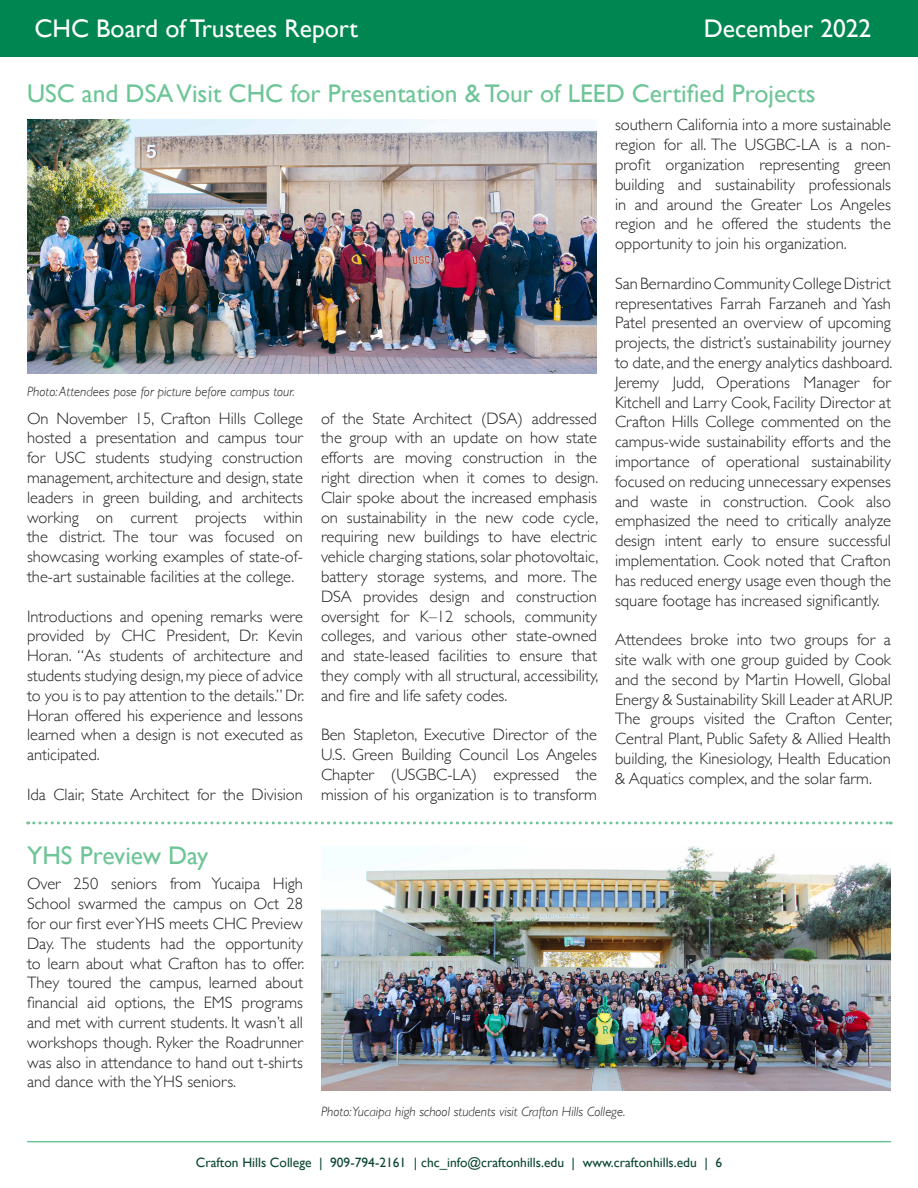
<style>
.page{position:relative;width:918px;height:1188px;background:#fff}
.page>*{position:absolute;margin:0;border:0;box-sizing:border-box;transform-origin:0 0}
.t1{font:25.5px "Gill Sans";color:#6ec597}
.t2{font:25.5px "Gill Sans";color:#fff}
.t3{font:300 16.5px/19.8px "Gill Sans";color:#231f20;text-align:justify}
.t4{font:italic 300 13.5px "Gill Sans";color:#231f20}
.t5{font:13.5px "Gill Sans";color:#0c4634}
</style>
<div class="page">
<img style="left:27px;top:119px;width:570px;height:254px">
<img style="left:321px;top:846px;width:570px;height:245px">
<hr style="left:27px;top:1141px;width:864px;height:1px;background:#6ec597">
<div style="left:0;top:0;width:918px;height:57px;background:#008751"></div>
<svg style="left:28px;top:821px;width:863px;height:3px"></svg>
<h1 class="t2" style="left:34px;top:14px;width:325px">CHC Board of Trustees Report</h1>
<h1 class="t2" style="left:704px;top:14px;width:169px">December 2022</h1>
<p class="t1" style="left:27px;top:78px;width:790px">USC and DSA Visit CHC for Presentation &amp; Tour of LEED Certified Projects</p>
<p class="t4" style="left:27px;top:384px;width:269px">Photo: Attendees pose for picture before campus tour.</p>
<p class="t3" style="left:27px;top:407px;width:278px">On November 15, Crafton Hills College hosted a presentation and campus tour for USC students studying construction management, architecture and design, state leaders in green building, and architects working on current projects within the district. The tour was focused on showcasing working examples of state-of&shy;the-art sustainable facilities at the college.</p>
<p class="t3" style="left:27px;top:605px;width:279px">Introductions and opening remarks were provided by CHC President, Dr. Kevin Horan. “As students of architecture and students studying design, my piece of advice to you is to pay attention to the details.” Dr.<br>Horan offered his experience and lessons learned when a design is not executed as anticipated.</p>
<p class="t3" style="left:27px;top:784px;width:277px">Ida Clair, State Architect for the Division</p>
<p class="t3" style="left:321px;top:407px;width:279px">of the State Architect (DSA) addressed the group with an update on how state efforts are moving construction in the right direction when it comes to design.<br>Clair spoke about the increased emphasis on sustainability in the new code cycle, requiring new buildings to have electric vehicle charging stations, solar photovoltaic, battery storage systems, and more. The DSA provides design and construction oversight for K–12 schools, community colleges, and various other state-owned and state-leased facilities to ensure that they comply with all structural, accessibility, and fire and life safety codes.</p>
<p class="t3" style="left:321px;top:724px;width:278px">Ben Stapleton, Executive Director of the U.S. Green Building Council Los Angeles Chapter (USGBC-LA) expressed the mission of his organization is to transform</p>
<p class="t3" style="left:615px;top:114px;width:278px">southern California into a more sustainable region for all. The USGBC-LA is a non&shy;profit organization representing green building and sustainability professionals in and around the Greater Los Angeles region and he offered the students the opportunity to join his organization.</p>
<p class="t3" style="left:615px;top:273px;width:279px">San Bernardino Community College District representatives Farrah Farzaneh and Yash Patel presented an overview of upcoming projects, the district’s sustainability journey to date, and the energy analytics dashboard.</p>
<p class="t3" style="left:615px;top:372px;width:278px">Jeremy Judd, Operations Manager for Kitchell and Larry Cook, Facility Director at Crafton Hills College commented on the campus-wide sustainability efforts and the importance of operational sustainability focused on reducing unnecessary expenses and waste in construction. Cook also emphasized the need to critically analyze design intent early to ensure successful implementation. Cook noted that Crafton has reduced energy usage even though the square footage has increased significantly.</p>
<p class="t3" style="left:615px;top:629px;width:279px">Attendees broke into two groups for a site walk with one group guided by Cook and the second by Martin Howell, Global Energy &amp; Sustainability Skill Leader at ARUP.<br>The groups visited the Crafton Center, Central Plant, Public Safety &amp; Allied Health building, the Kinesiology, Health Education &amp; Aquatics complex, and the solar farm.</p>
<p class="t1" style="left:27px;top:840px;width:183px">YHS Preview Day</p>
<p class="t3" style="left:27px;top:873px;width:279px">Over 250 seniors from Yucaipa High School swarmed the campus on Oct 28 for our first ever YHS meets CHC Preview Day. The students had the opportunity to learn about what Crafton has to offer.<br>They toured the campus, learned about financial aid options, the EMS programs and met with current students. It wasn’t all workshops though. Ryker the Roadrunner was also in attendance to hand out t-shirts and dance with the YHS seniors.</p>
<p class="t4" style="left:321px;top:1104px;width:306px">Photo:Yucaipa high school students visit Crafton Hills College.</p>
<p class="t5" style="left:196px;top:1155px;width:528px">Crafton Hills College | 909-794-2161 | chc_info@craftonhills.edu | www.craftonhills.edu | 6</p>
</div>
